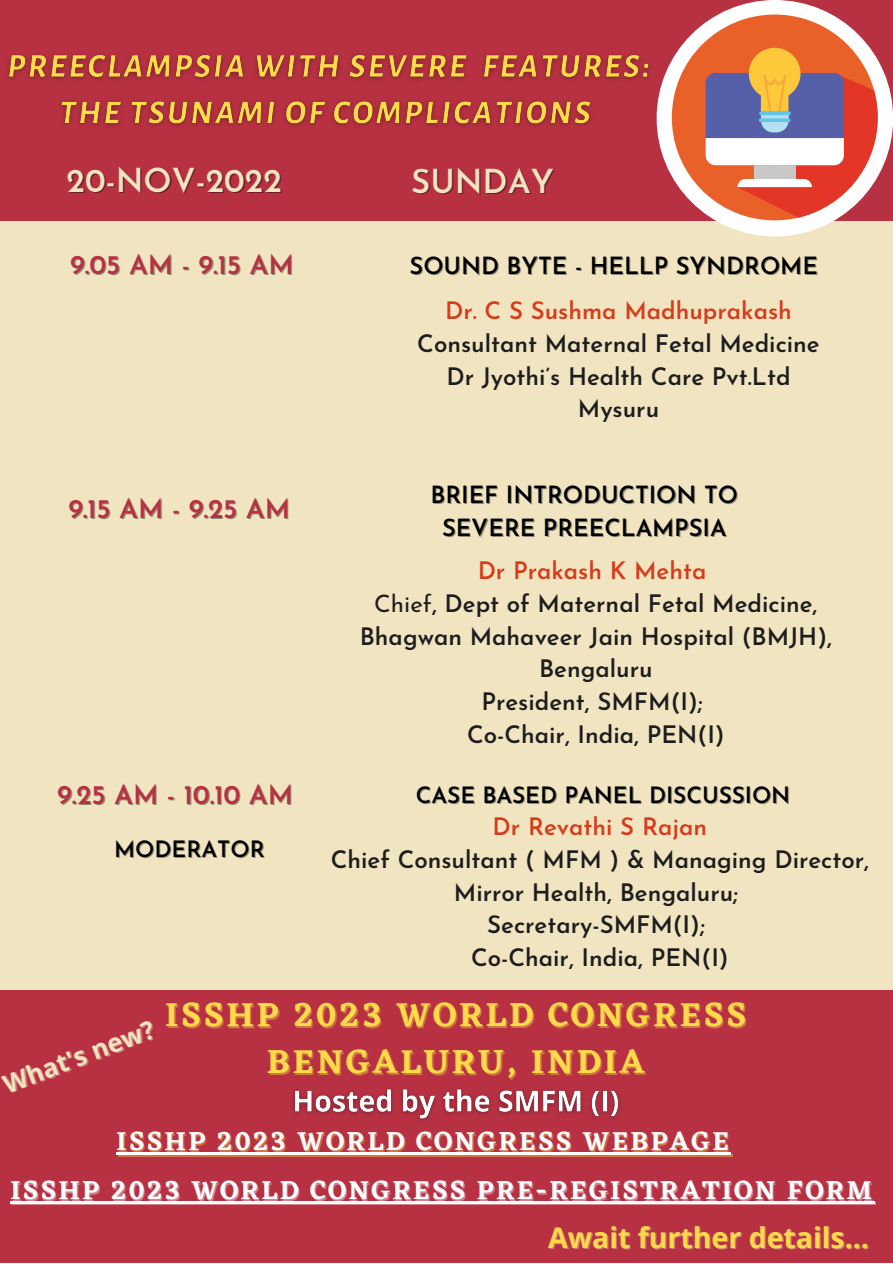
<style>
.page{position:relative;width:893px;height:1264px;background:#fff}
.page>*{position:absolute;margin:0;border:0;box-sizing:border-box;transform-origin:0 0}
.t1{font:600 34.5px/47.2px "Eczar";letter-spacing:.08em;color:#ffdb49;text-align:center}
.t2{font:600 33px "Josefin Sans";color:#f1e5c1}
.t3{font:700 28.5px "Open Sans";color:#ffdb49}
.t4{font:600 27px/48.9px "Eczar";letter-spacing:.08em;color:#fff}
.t5{font:600 27px "Josefin Sans";color:#b83143}
.t6{font:700 25.5px "Open Sans";color:#f1e5c1}
.t7{font:600 24px/32.5px "Josefin Sans";color:#1d1d1e;text-align:center}
.t8{font:600 24px "Josefin Sans";color:#d63b1c}
.t9{font:600 23.7px/32.5px "Josefin Sans";color:#000;text-align:center}
.t10{font:600 22.5px "Josefin Sans";color:#000}
.s1{color:#d63b1c}
.s2{font-weight:400}
</style>
<div class="page">
<div style="left:0;top:0;width:892px;height:1262px;background:#f1e5c1"></div>
<div style="left:0;top:0;width:892px;height:220px;background:#b83143"></div>
<div style="left:656px;top:0;width:236px;height:236px;background:#fff;border-radius:50%"></div>
<svg style="left:671px;top:15px;width:206px;height:205px"></svg>
<div style="left:0;top:990px;width:892px;height:272px;background:#b83143"></div>
<hr style="left:118px;top:1153px;width:614px;height:3px;background:#ffdb49;opacity:.4">
<hr style="left:116px;top:1152px;width:615px;height:2px;background:#fff">
<hr style="left:12px;top:1202px;width:863px;height:2px;background:#fff">
<hr style="left:10px;top:1201px;width:864px;height:2px;background:#fff">
<img style="left:293px;top:1089px;width:327px;height:32px">
<img style="left:7px;top:54px;width:653px;height:85px">
<h2 class="t2" style="left:67px;top:167px;width:217px">20-NOV-2022</h2>
<h2 class="t2" style="left:411px;top:168px;width:144px">SUNDAY</h2>
<p class="t5" style="left:70px;top:254px;width:225px">9.05 AM - 9.15 AM</p>
<p class="t9" style="left:409px;top:252px;width:410px">SOUND BYTE - HELLP SYNDROME</p>
<p class="t8" style="left:445px;top:301px;width:348px">Dr. C S Sushma Madhuprakash</p>
<p class="t7" style="left:417px;top:330px;width:404px">Consultant Maternal Fetal Medicine<br>Dr Jyothi’s Health Care Pvt.Ltd<br>Mysuru</p>
<p class="t5" style="left:68px;top:497px;width:223px">9.15 AM - 9.25 AM</p>
<p class="t9" style="left:430px;top:481px;width:309px">BRIEF INTRODUCTION TO<br>SEVERE PREECLAMPSIA</p>
<p class="t7" style="left:360px;top:557px;width:473px"><span class="s1">Dr Prakash K Mehta<br></span><span class="s2">Chief</span>, Dept of Maternal Fetal Medicine,<br>Bhagwan Mahaveer Jain Hospital (BMJH),<br>Bengaluru<br>President, SMFM(I);<br>Co-Chair, India, PEN(I)</p>
<p class="t5" style="left:57px;top:783px;width:237px">9.25 AM - 10.10 AM</p>
<p class="t10" style="left:416px;top:785px;width:376px">CASE BASED PANEL DISCUSSION</p>
<p class="t10" style="left:114px;top:840px;width:152px">MODERATOR</p>
<p class="t8" style="left:492px;top:817px;width:216px">Dr Revathi S Rajan</p>
<p class="t7" style="left:331px;top:845px;width:539px">Chief Consultant ( MFM ) &amp; Managing Director,<br>Mirror Health, Bengaluru;<br>Secretary-SMFM(I);<br>Co-Chair, India, PEN(I)</p>
<p class="t6" style="left:-2px;top:1068px;width:161px;rotate:-21deg">What's new?</p>
<h1 class="t1" style="left:165px;top:990px;width:582px">ISSHP 2023 WORLD CONGRESS<br>BENGALURU, INDIA</h1>
<p class="t4" style="left:10px;top:1116px;width:863px;text-indent:106px">ISSHP 2023 WORLD CONGRESS WEBPAGE<br>ISSHP 2023 WORLD CONGRESS PRE-REGISTRATION FORM</p>
<p class="t3" style="left:548px;top:1217px;width:322px">Await further details...</p>
</div>
